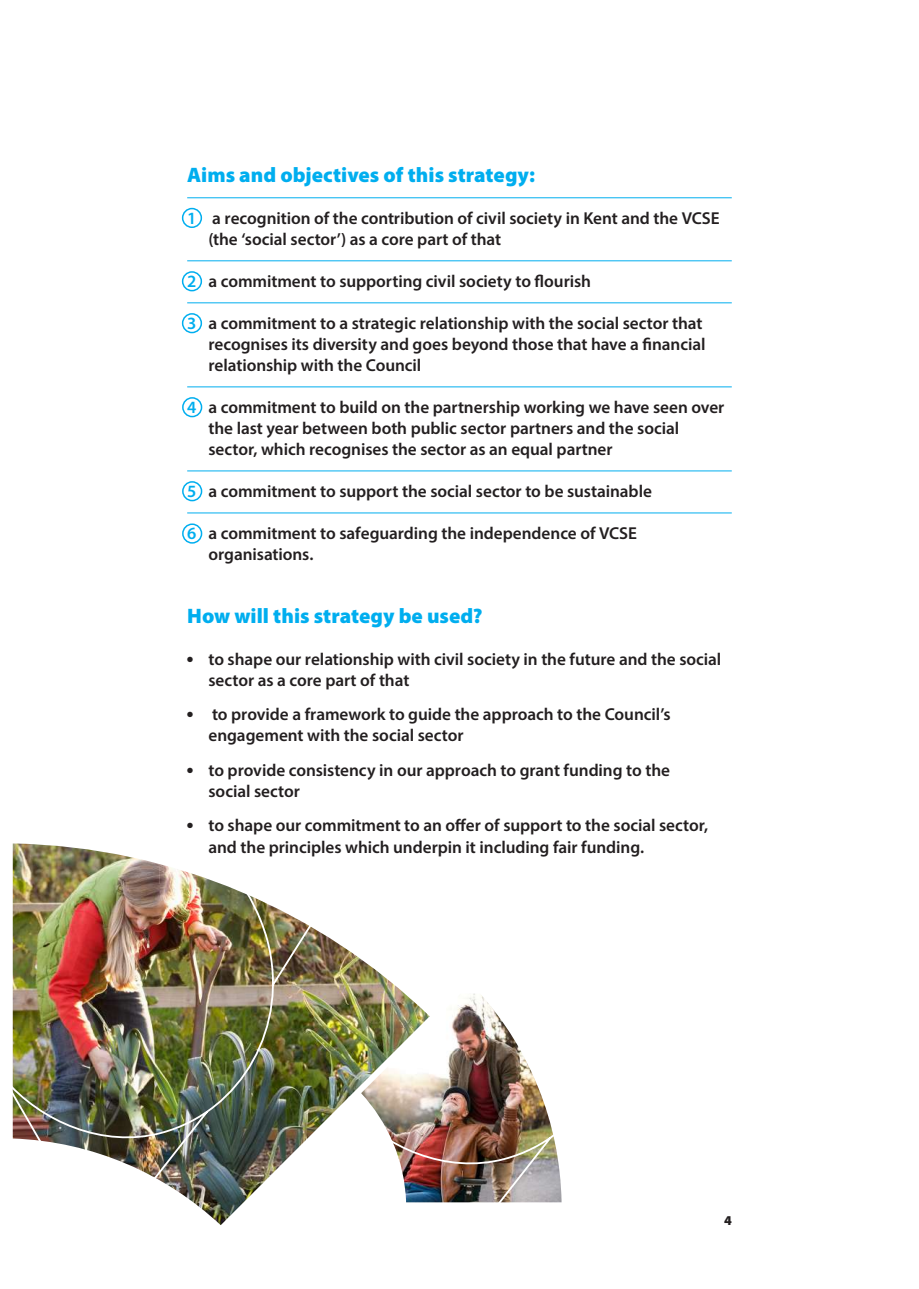
<style>
.page{position:relative;width:919px;height:1289px;background:#fff}
.page>*{position:absolute;margin:0;border:0;box-sizing:border-box;transform-origin:0 0}
.t1{font:900 21px "Myriad Pro";color:#00aeef}
.t2{font:600 17.25px/21px "Myriad Pro";letter-spacing:-.005em;color:#231f20}
.t3{font:900 13.5px "Myriad Pro";color:#231f20}
.s1{color:#00aeef}
</style>
<div class="page">
<img style="left:354px;top:954px;width:75px;height:249px">
<div style="left:182px;top:208px;width:20px;height:20px;border:2px solid #00aeef;border-radius:50%"></div>
<div style="left:182px;top:271px;width:20px;height:20px;border:2px solid #00aeef;border-radius:50%"></div>
<div style="left:182px;top:313px;width:20px;height:20px;border:2px solid #00aeef;border-radius:50%"></div>
<div style="left:182px;top:397px;width:20px;height:20px;border:2px solid #00aeef;border-radius:50%"></div>
<div style="left:182px;top:481px;width:20px;height:20px;border:2px solid #00aeef;border-radius:50%"></div>
<div style="left:182px;top:523px;width:20px;height:20px;border:2px solid #00aeef;border-radius:50%"></div>
<img style="left:13px;top:843px;width:341px;height:382px">
<img style="left:361px;top:976px;width:200px;height:226px">
<hr style="left:187px;top:197px;width:544px;height:1px;background:#00aeef">
<hr style="left:187px;top:260px;width:544px;height:1px;background:#00aeef">
<hr style="left:187px;top:302px;width:544px;height:1px;background:#00aeef">
<hr style="left:187px;top:386px;width:544px;height:1px;background:#00aeef">
<hr style="left:187px;top:470px;width:544px;height:1px;background:#00aeef">
<hr style="left:187px;top:512px;width:544px;height:1px;background:#00aeef">
<p class="t1" style="left:187px;top:160px;width:349px">Aims and objectives of this strategy:</p>
<p class="t2" style="left:208px;top:207px;width:512px;text-indent:-21px"><span class="s1">1</span> a recognition of the contribution of civil society in Kent and the VCSE (the ‘social sector’) as a core part of that</p>
<p class="t2" style="left:187px;top:270px;width:405px"><span class="s1">2</span> a commitment to supporting civil society to flourish</p>
<p class="t2" style="left:208px;top:312px;width:498px;text-indent:-21px"><span class="s1">3</span> a commitment to a strategic relationship with the social sector that recognises its diversity and goes beyond those that have a financial relationship with the Council</p>
<p class="t2" style="left:208px;top:396px;width:517px;text-indent:-21px"><span class="s1">4</span> a commitment to build on the partnership working we have seen over the last year between both public sector partners and the social sector, which recognises the sector as an equal partner</p>
<p class="t2" style="left:187px;top:480px;width:466px"><span class="s1">5</span> a commitment to support the social sector to be sustainable</p>
<p class="t2" style="left:208px;top:522px;width:430px;text-indent:-21px"><span class="s1">6</span> a commitment to safeguarding the independence of VCSE organisations.</p>
<p class="t1" style="left:187px;top:601px;width:297px">How will this strategy be used?</p>
<p class="t2" style="left:208px;top:648px;width:514px;text-indent:-21px">● to shape our relationship with civil society in the future and the social sector as a core part of that</p>
<p class="t2" style="left:208px;top:703px;width:464px;text-indent:-21px">● to provide a framework to guide the approach to the Council’s engagement with the social sector</p>
<p class="t2" style="left:208px;top:759px;width:463px;text-indent:-21px">● to provide consistency in our approach to grant funding to the social sector</p>
<p class="t2" style="left:208px;top:814px;width:501px;text-indent:-21px">● to shape our commitment to an offer of support to the social sector, and the principles which underpin it including fair funding.</p>
<p class="t3" style="left:724px;top:1210px;width:9px">4</p>
</div>
